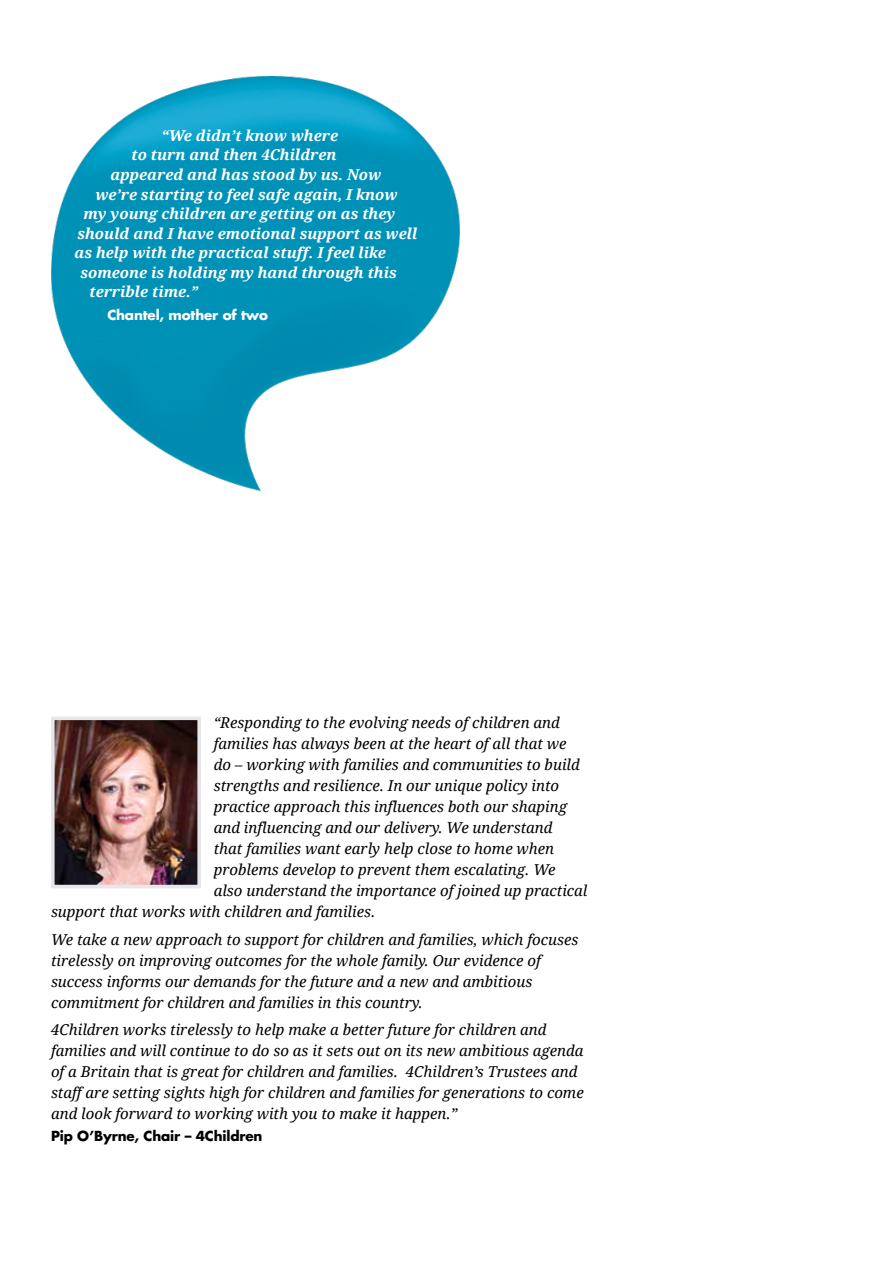
<style>
.page{position:relative;width:893px;height:1263px;background:#fff}
.page>*{position:absolute;margin:0;border:0;box-sizing:border-box;transform-origin:0 0}
.t1{font:italic 15px/21px "Droid Serif";color:#000}
.t2{font:italic 700 15px "Droid Serif";color:#fff}
.t3{font:700 13.5px "Futura LT";letter-spacing:-.01em;color:#000}
.t4{font:700 13.5px "Futura LT";letter-spacing:-.01em;color:#fff}
</style>
<div class="page">
<img style="left:51px;top:77px;width:408px;height:414px">
<img style="left:56px;top:721px;width:140px;height:162px">
<div style="left:51px;top:716px;width:150px;height:172px;border:4px solid #e6e7e8"></div>
<p class="t2" style="left:161px;top:127px;width:178px">“We didn’t know where</p>
<p class="t2" style="left:131px;top:147px;width:207px">to turn and then 4Children</p>
<p class="t2" style="left:110px;top:166px;width:272px">appeared and has stood by us. Now</p>
<p class="t2" style="left:95px;top:186px;width:304px">we’re starting to feel safe again, I know</p>
<p class="t2" style="left:83px;top:205px;width:313px">my young children are getting on as they</p>
<p class="t2" style="left:77px;top:225px;width:341px">should and I have emotional support as well</p>
<p class="t2" style="left:74px;top:244px;width:313px">as help with the practical stuff. I feel like</p>
<p class="t2" style="left:80px;top:264px;width:318px">someone is holding my hand through this</p>
<p class="t2" style="left:89px;top:283px;width:110px">terrible time.”</p>
<p class="t4" style="left:107px;top:306px;width:162px">Chantel, mother of two</p>
<p class="t1" style="left:214px;top:712px;width:348px">“Responding to the evolving needs of children and</p>
<p class="t1" style="left:214px;top:733px;width:354px">families has always been at the heart of all that we</p>
<p class="t1" style="left:214px;top:754px;width:368px">do – working with families and communities to build</p>
<p class="t1" style="left:214px;top:775px;width:347px">strengths and resilience. In our unique policy into</p>
<p class="t1" style="left:214px;top:796px;width:355px">practice approach this influences both our shaping</p>
<p class="t1" style="left:214px;top:817px;width:340px">and influencing and our delivery. We understand</p>
<p class="t1" style="left:214px;top:838px;width:342px">that families want early help close to home when</p>
<p class="t1" style="left:214px;top:859px;width:343px">problems develop to prevent them escalating. We</p>
<p class="t1" style="left:214px;top:880px;width:375px">also understand the importance of joined up practical</p>
<p class="t1" style="left:51px;top:901px;width:326px">support that works with children and families.</p>
<p class="t1" style="left:51px;top:929px;width:529px">We take a new approach to support for children and families, which focuses tirelessly on improving outcomes for the whole family. Our evidence of success informs our demands for the future and a new and ambitious commitment for children and families in this country.</p>
<p class="t1" style="left:51px;top:1019px;width:534px">4Children works tirelessly to help make a better future for children and families and will continue to do so as it sets out on its new ambitious agenda of a Britain that is great for children and families. 4Children’s Trustees and staff are setting sights high for children and families for generations to come and look forward to working with you to make it happen.”</p>
<p class="t3" style="left:51px;top:1127px;width:213px">Pip O’Byrne, Chair – 4Children</p>
</div>
